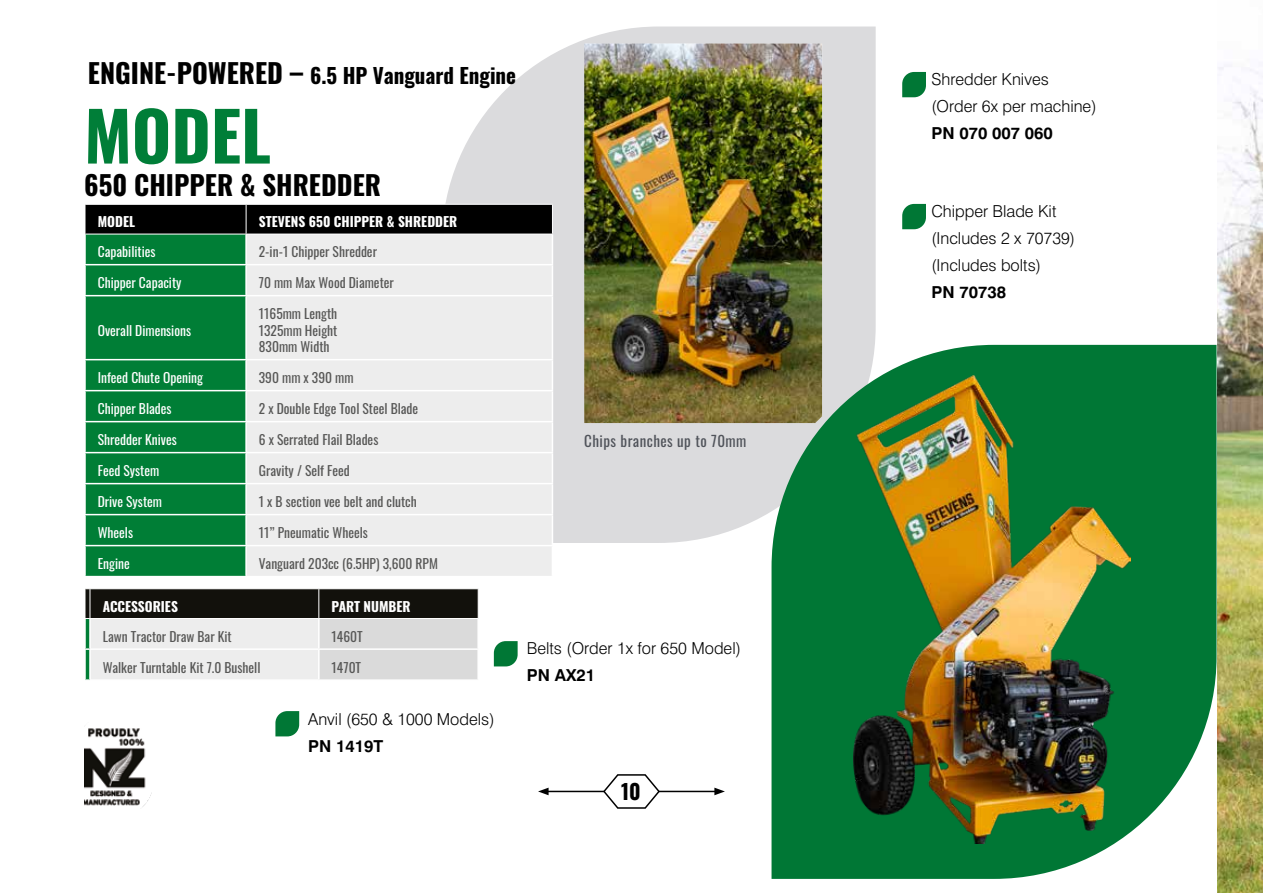
<style>
.page{position:relative;width:1263px;height:893px;background:#fff}
.page>*{position:absolute;margin:0;border:0;box-sizing:border-box;transform-origin:0 0}
.t1{font:700 67.5px "Oswald";color:#007e38}
.t2{font:700 27px "Oswald";color:#000}
.t3{font:700 21px "Oswald";color:#000}
.t4{font:300 16.5px/27px "Swiss 721 BT";color:#000}
.t5{font:700 16.5px "Swiss 721 BT";color:#000}
.t6{font:15px "Oswald";letter-spacing:.03em;color:#50535a}
.t7{font:13.5px/16.5px "Oswald";color:#575756;text-align:justify}
.t8{font:13.5px "Oswald";color:#fff}
.t9{font:700 13.5px "Oswald";color:#fff}
.s1{font-size:27px}
</style>
<div class="page">
<hr style="left:659px;top:791px;width:58px;height:1px;background:#000">
<svg style="left:714px;top:788px;width:11px;height:7px"></svg>
<svg style="left:602px;top:774px;width:59px;height:35px"></svg>
<hr style="left:546px;top:791px;width:58px;height:1px;background:#000">
<svg style="left:538px;top:788px;width:11px;height:7px"></svg>
<svg style="left:445px;top:27px;width:431px;height:516px;background:#dfdfe1"></svg>
<svg style="left:771px;top:345px;width:445px;height:534px;background:#288b54"></svg>
<div style="left:86px;top:235px;width:159px;height:341px;background:#007e36"></div>
<div style="left:247px;top:235px;width:305px;height:341px;background:#ededed"></div>
<svg style="left:85px;top:204px;width:468px;height:30px;background:#0b0b0b"></svg>
<hr style="left:246px;top:234px;width:307px;height:1px;background:#fff">
<hr style="left:552px;top:234px;width:1px;height:30px;background:#fff">
<hr style="left:84px;top:264px;width:162px;height:1px;background:#fff">
<hr style="left:246px;top:264px;width:307px;height:1px;background:#fff">
<hr style="left:552px;top:265px;width:1px;height:30px;background:#fff">
<hr style="left:84px;top:295px;width:162px;height:1px;background:#fff">
<hr style="left:246px;top:295px;width:307px;height:1px;background:#fff">
<hr style="left:552px;top:296px;width:1px;height:63px;background:#fff">
<hr style="left:84px;top:359px;width:162px;height:1px;background:#fff">
<hr style="left:246px;top:359px;width:307px;height:1px;background:#fff">
<hr style="left:552px;top:360px;width:1px;height:30px;background:#fff">
<hr style="left:84px;top:390px;width:162px;height:1px;background:#fff">
<hr style="left:246px;top:390px;width:307px;height:1px;background:#fff">
<hr style="left:552px;top:391px;width:1px;height:30px;background:#fff">
<hr style="left:84px;top:421px;width:162px;height:1px;background:#fff">
<hr style="left:246px;top:421px;width:307px;height:1px;background:#fff">
<hr style="left:552px;top:422px;width:1px;height:30px;background:#fff">
<hr style="left:84px;top:452px;width:162px;height:1px;background:#fff">
<hr style="left:246px;top:452px;width:307px;height:1px;background:#fff">
<hr style="left:552px;top:453px;width:1px;height:30px;background:#fff">
<hr style="left:84px;top:483px;width:162px;height:1px;background:#fff">
<hr style="left:246px;top:483px;width:307px;height:1px;background:#fff">
<hr style="left:552px;top:484px;width:1px;height:30px;background:#fff">
<hr style="left:84px;top:514px;width:162px;height:1px;background:#fff">
<hr style="left:246px;top:514px;width:307px;height:1px;background:#fff">
<hr style="left:552px;top:515px;width:1px;height:30px;background:#fff">
<hr style="left:84px;top:545px;width:162px;height:1px;background:#fff">
<hr style="left:246px;top:545px;width:307px;height:1px;background:#fff">
<img style="left:854px;top:376px;width:276px;height:467px">
<svg style="left:85px;top:588px;width:394px;height:92px;background:#a3a3a1"></svg>
<hr style="left:90px;top:679px;width:229px;height:2px;background:#fff">
<hr style="left:319px;top:679px;width:160px;height:2px;background:#fff">
<img style="left:584px;top:44px;width:238px;height:379px">
<img style="left:1217px;top:65px;width:46px;height:828px">
<svg style="left:902px;top:72px;width:24px;height:25px"></svg>
<svg style="left:902px;top:204px;width:24px;height:25px"></svg>
<svg style="left:494px;top:641px;width:24px;height:25px"></svg>
<svg style="left:275px;top:711px;width:24px;height:25px"></svg>
<img style="left:84px;top:728px;width:68px;height:79px">
<h3 class="t3" style="left:88px;top:65px;width:430px"><span class="s1">ENGINE-POWERED –</span> 6.5 HP Vanguard Engine</h3>
<h1 class="t1" style="left:84px;top:101px;width:188px">MODEL</h1>
<h2 class="t2" style="left:84px;top:171px;width:298px">650 CHIPPER &amp; SHREDDER</h2>
<p class="t9" style="left:98px;top:215px;width:39px">MODEL</p>
<p class="t9" style="left:259px;top:215px;width:200px">STEVENS 650 CHIPPER &amp; SHREDDER</p>
<p class="t8" style="left:98px;top:240px;width:59px">Capabilities</p>
<p class="t7" style="left:259px;top:242px;width:120px">2-in-1 Chipper Shredder</p>
<p class="t8" style="left:98px;top:271px;width:85px">Chipper Capacity</p>
<p class="t7" style="left:259px;top:273px;width:136px">70 mm Max Wood Diameter</p>
<p class="t8" style="left:98px;top:318px;width:95px">Overall Dimensions</p>
<p class="t7" style="left:259px;top:304px;width:80px">1165mm Length 1325mm Height 830mm Width</p>
<p class="t8" style="left:98px;top:366px;width:107px">Infeed Chute Opening</p>
<p class="t7" style="left:259px;top:368px;width:96px">390 mm x 390 mm</p>
<p class="t8" style="left:98px;top:397px;width:75px">Chipper Blades</p>
<p class="t7" style="left:259px;top:399px;width:161px">2 x Double Edge Tool Steel Blade</p>
<p class="t8" style="left:98px;top:428px;width:81px">Shredder Knives</p>
<p class="t7" style="left:259px;top:430px;width:121px">6 x Serrated Flail Blades</p>
<p class="t8" style="left:98px;top:459px;width:63px">Feed System</p>
<p class="t7" style="left:259px;top:461px;width:92px">Gravity / Self Feed</p>
<p class="t8" style="left:98px;top:490px;width:66px">Drive System</p>
<p class="t7" style="left:259px;top:492px;width:159px">1 x B section vee belt and clutch</p>
<p class="t8" style="left:98px;top:521px;width:37px">Wheels</p>
<p class="t7" style="left:259px;top:523px;width:111px">11” Pneumatic Wheels</p>
<p class="t8" style="left:98px;top:552px;width:33px">Engine</p>
<p class="t7" style="left:259px;top:554px;width:181px">Vanguard 203cc (6.5HP) 3,600 RPM</p>
<p class="t9" style="left:103px;top:599px;width:77px">ACCESSORIES</p>
<p class="t9" style="left:332px;top:599px;width:81px">PART NUMBER</p>
<p class="t7" style="left:103px;top:627px;width:131px">Lawn Tractor Draw Bar Kit</p>
<p class="t7" style="left:332px;top:627px;width:33px">1460T</p>
<p class="t7" style="left:103px;top:658px;width:159px">Walker Turntable Kit 7.0 Bushell</p>
<p class="t7" style="left:332px;top:658px;width:31px">1470T</p>
<p class="t6" style="left:584px;top:428px;width:164px">Chips branches up to 70mm</p>
<p class="t4" style="left:527px;top:635px;width:216px">Belts (Order 1x for 650 Model)</p>
<p class="t5" style="left:527px;top:665px;width:70px">PN AX21</p>
<p class="t4" style="left:308px;top:706px;width:188px">Anvil (650 &amp; 1000 Models)</p>
<p class="t5" style="left:308px;top:736px;width:77px">PN 1419T</p>
<h3 class="t3" style="left:621px;top:781px;width:21px">10</h3>
<p class="t4" style="left:931px;top:66px;width:167px">Shredder Knives (Order 6x per machine)</p>
<p class="t5" style="left:931px;top:123px;width:123px">PN 070 007 060</p>
<p class="t4" style="left:931px;top:198px;width:145px">Chipper Blade Kit (Includes 2 x 70739) (Includes bolts)</p>
<p class="t5" style="left:931px;top:282px;width:76px">PN 70738</p>
</div>
